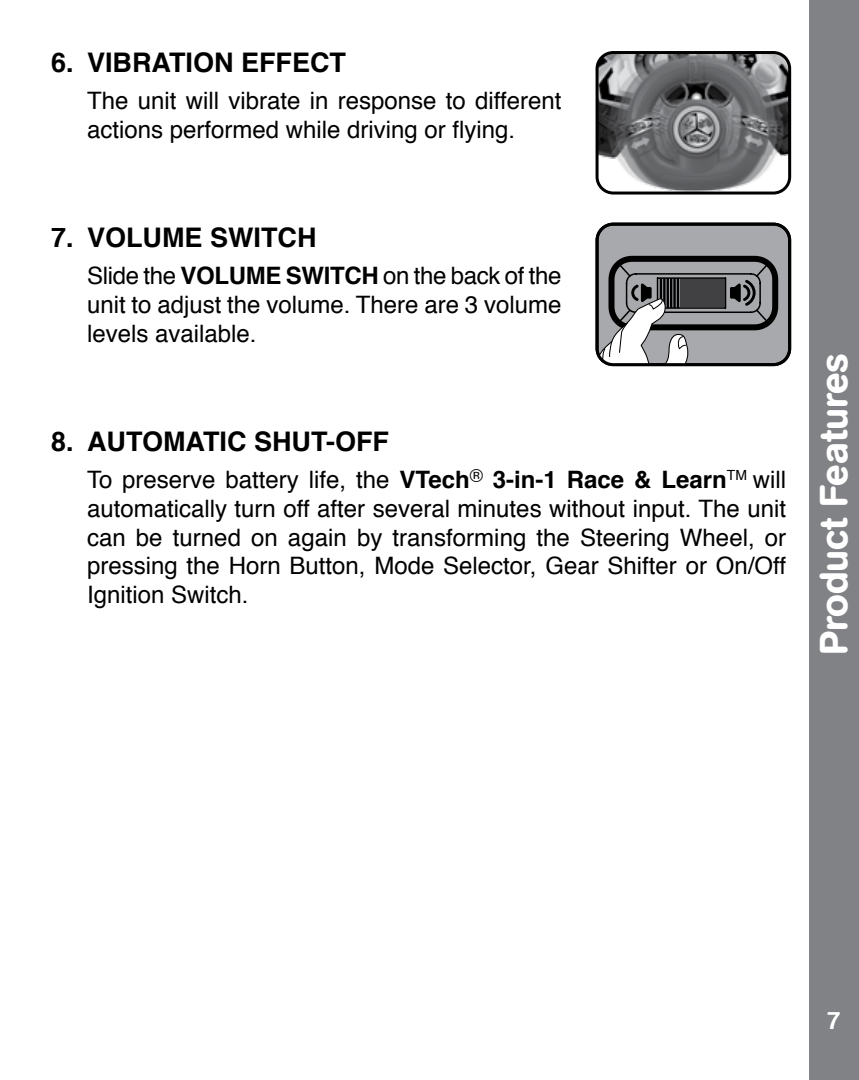
<style>
.page{position:relative;width:859px;height:1080px;background:#fff}
.page>*{position:absolute;margin:0;border:0;box-sizing:border-box;transform-origin:0 0}
.t1{font:500 39px "AG Book Rounded";color:#fff}
.t2{font:700 27px "Helvetica";color:#000}
.t3{font:24px/28.8px "Helvetica";color:#000;text-align:justify}
.t4{font:700 24px "Helvetica";color:#fff}
.s1{font-weight:700}
</style>
<div class="page">
<div style="left:809px;top:0;width:50px;height:1080px;background:#808285"></div>
<img style="left:599px;top:55px;width:188px;height:136px">
<div style="left:595px;top:51px;width:196px;height:144px;border:3px solid #000;border-radius:16px"></div>
<div style="left:597px;top:224px;width:193px;height:141px;background:#a7a9ac;border-radius:16px"></div>
<svg style="left:599px;top:255px;width:183px;height:107px"></svg>
<div style="left:595px;top:223px;width:196px;height:143px;border:3px solid #000;border-radius:16px"></div>
<p class="t2" style="left:51px;top:44px;width:208px">6. VIBRATION EFFE</p>
<p class="t2" style="left:310px;top:44px;width:37px">CT</p>
<p class="t3" style="left:87px;top:88px;width:476px">The unit will vibrate in response to different actions performed while driving or flying.</p>
<p class="t2" style="left:51px;top:219px;width:263px">7. VOLUME SWITCH</p>
<p class="t3" style="left:87px;top:263px;width:476px">Slide the <span class="s1">VOLUME SWITCH</span> on the back of the unit to adjust the volume. There are 3 volume levels available.</p>
<p class="t2" style="left:51px;top:423px;width:168px">8. automatic</p>
<p class="t2" style="left:254px;top:423px;width:137px">shut-off</p>
<p class="t3" style="left:87px;top:467px;width:701px">To preserve battery life, the <span class="s1">VTech</span><sup>®</sup> <span class="s1">3-in-1 Race &amp; Learn</span><sup>TM</sup> will automatically turn off after several minutes without input. The unit can be turned on again by transforming the Steering Wheel, or pressing the Horn Button, Mode Selector, Gear Shifter or On/Off Ignition Switch.</p>
<h1 class="t1" style="left:811px;top:655px;width:303px;rotate:-90deg">Product Features</h1>
<p class="t4" style="left:827px;top:1004px;width:15px">7</p>
</div>
